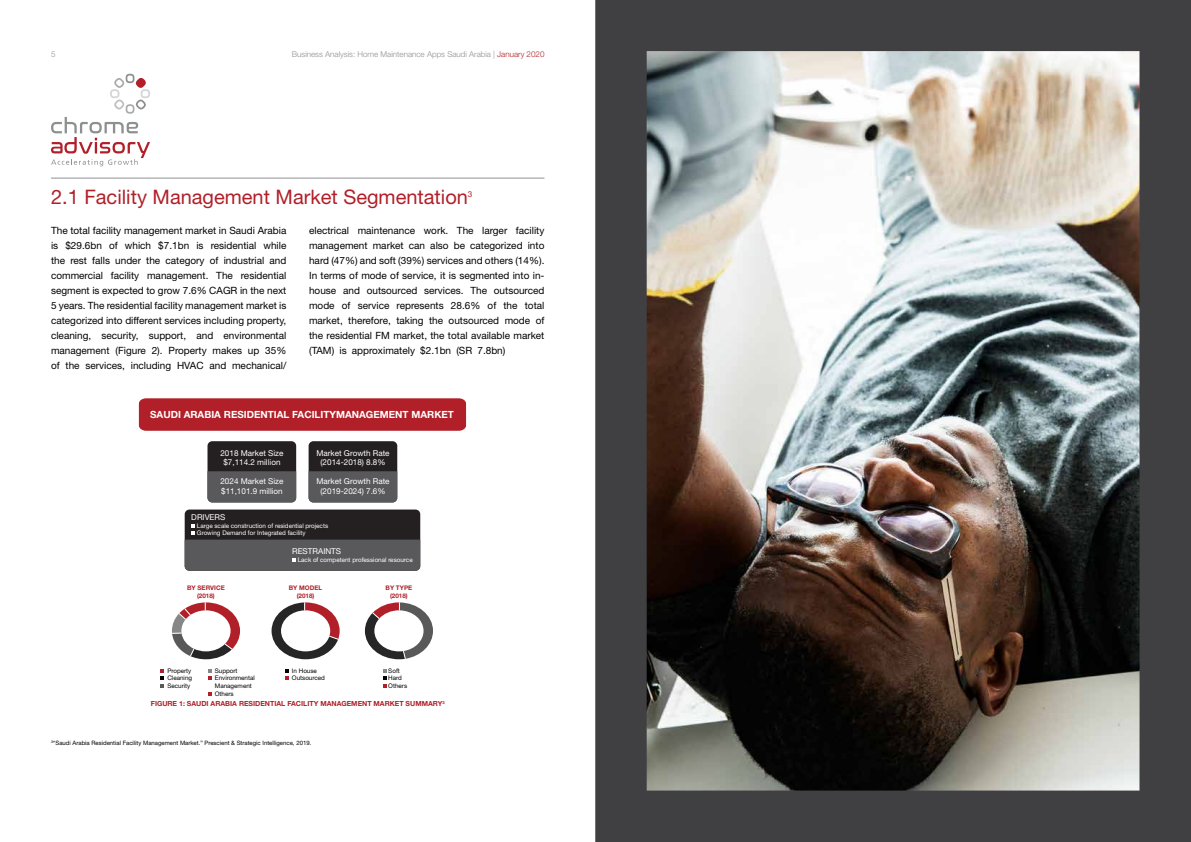
<style>
.page{position:relative;width:1191px;height:842px;background:#fff}
.page>*{position:absolute;margin:0;border:0;box-sizing:border-box;transform-origin:0 0}
.t1{font:20px "Helvetica Neue LT Std";color:#b11f28}
.t2{font:10px/15px "Helvetica Neue LT Std";color:#000;text-align:justify}
.t3{font:700 9.9px "Helvetica Neue LT Std";color:#fff}
.t4{font:8.2px "Helvetica Neue LT Std";color:#b11f28}
.t5{font:8.1px/9.7px "Helvetica Neue LT Std";color:#fff;text-align:center}
.t6{font:300 8px "Helvetica Neue LT Std";color:#8f9091}
.t7{font:700 7px "Helvetica Neue LT Std";color:#b11f28}
.t8{font:6.3px/7.6px "Helvetica Neue LT Std";color:#fff}
.t9{font:6.3px/7.6px "Helvetica Neue LT Std";color:#000}
.t10{font:700 6.3px/7.6px "Helvetica Neue LT Std";color:#b11f28;text-align:center}
.t11{font:6px "Helvetica Neue LT Std";color:#000}
.s1{color:#b11f28}
</style>
<div class="page">
<img style="left:595px;top:0;width:596px;height:842px">
<div style="left:139px;top:398px;width:327px;height:33px;background:#b11f28"></div>
<div style="left:185px;top:509px;width:235px;height:62px;background:#241f21;border-radius:5px"></div>
<div style="left:308px;top:441px;width:89px;height:61px;background:#241f21;border-radius:5px"></div>
<div style="left:308px;top:471px;width:89px;height:31px;background:#59595c"></div>
<div style="left:207px;top:441px;width:89px;height:61px;background:#241f21;border-radius:5px"></div>
<div style="left:207px;top:471px;width:89px;height:31px;background:#59595c"></div>
<svg style="left:271px;top:602px;width:69px;height:57px"></svg>
<svg style="left:365px;top:602px;width:68px;height:57px"></svg>
<svg style="left:172px;top:602px;width:68px;height:57px"></svg>
<svg style="left:185px;top:524px;width:235px;height:47px"></svg>
<svg style="left:160px;top:669px;width:4px;height:19px"></svg>
<svg style="left:208px;top:669px;width:3px;height:11px"></svg>
<svg style="left:285px;top:669px;width:3px;height:11px"></svg>
<svg style="left:383px;top:669px;width:3px;height:19px"></svg>
<svg style="left:51px;top:74px;width:99px;height:92px"></svg>
<hr style="left:51px;top:178px;width:493px;height:1px;background:#8f9091">
<p class="t6" style="left:51px;top:50px;width:6px">5</p>
<p class="t6" style="left:292px;top:49px;width:254px">Business Analysis: Home Maintenance Apps Saudi Arabia | <span class="s1">January 2020</span></p>
<h1 class="t1" style="left:51px;top:185px;width:418px">2.1 Facility Management Market Segmentation</h1>
<p class="t4" style="left:468px;top:189px;width:6px">3</p>
<p class="t2" style="left:51px;top:223px;width:237px">The total facility management market in Saudi Arabia is $29.6bn of which $7.1bn is residential while the rest falls under the category of industrial and commercial facility management. The residential segment is expected to grow 7.6% CAGR in the next 5 years. The residential facility management market is categorized into different services including property, cleaning, security, support, and environmental management (Figure 2). Property makes up 35% of the services, including HVAC and mechanical/</p>
<p class="t2" style="left:309px;top:223px;width:237px">electrical maintenance work. The larger facility management market can also be categorized into hard (47%) and soft (39%) services and others (14%).<br>In terms of mode of service, it is segmented into in&shy;house and outsourced services. The outsourced mode of service represents 28.6% of the total market, therefore, taking the outsourced mode of the residential FM market, the total available market (TAM) is approximately $2.1bn (SR 7.8bn)</p>
<p class="t3" style="left:150px;top:408px;width:305px">SAUDI ARABIA RESIDENTIAL FACILITYMANAGEMENT MARKET</p>
<p class="t5" style="left:220px;top:448px;width:65px">2018 Market Size $7,114.2 million</p>
<p class="t5" style="left:316px;top:448px;width:75px">Market Growth Rate (2014-2018) 8.8%</p>
<p class="t5" style="left:220px;top:476px;width:65px;text-align:left">2024 Market Size $11,101.9 million</p>
<p class="t5" style="left:316px;top:476px;width:75px">Market Growth Rate (2019-2024) 7.6%</p>
<p class="t5" style="left:191px;top:512px;width:36px">DRIVERS</p>
<p class="t8" style="left:197px;top:522px;width:133px">Large scale construction of residential projects<br>Growing Demand for Integrated facility</p>
<p class="t5" style="left:292px;top:546px;width:51px">RESTRAINTS</p>
<p class="t8" style="left:298px;top:555px;width:116px">Lack of competent professional resource</p>
<p class="t10" style="left:187px;top:584px;width:39px">BY SERVICE (2018)</p>
<p class="t10" style="left:289px;top:584px;width:35px">BY MODEL (2018)</p>
<p class="t10" style="left:385px;top:584px;width:28px">BY TYPE (2018)</p>
<p class="t9" style="left:167px;top:667px;width:26px;text-align:justify">Property Cleaning Security</p>
<p class="t9" style="left:215px;top:667px;width:42px">Support<br>Environmental<br>Management<br>Others</p>
<p class="t9" style="left:292px;top:667px;width:35px">In House<br>Outsourced</p>
<p class="t9" style="left:388px;top:667px;width:20px">Soft<br>Hard<br>Others</p>
<p class="t7" style="left:151px;top:699px;width:295px">FIGURE 1: SAUDI ARABIA RESIDENTIAL FACILITY MANAGEMENT MARKET SUMMARY<sup>3</sup></p>
<p class="t11" style="left:51px;top:740px;width:262px"><sup>3</sup>“Saudi Arabia Residential Facility Management Market.” Prescient &amp; Strategic Intelligence, 2019.</p>
</div>
